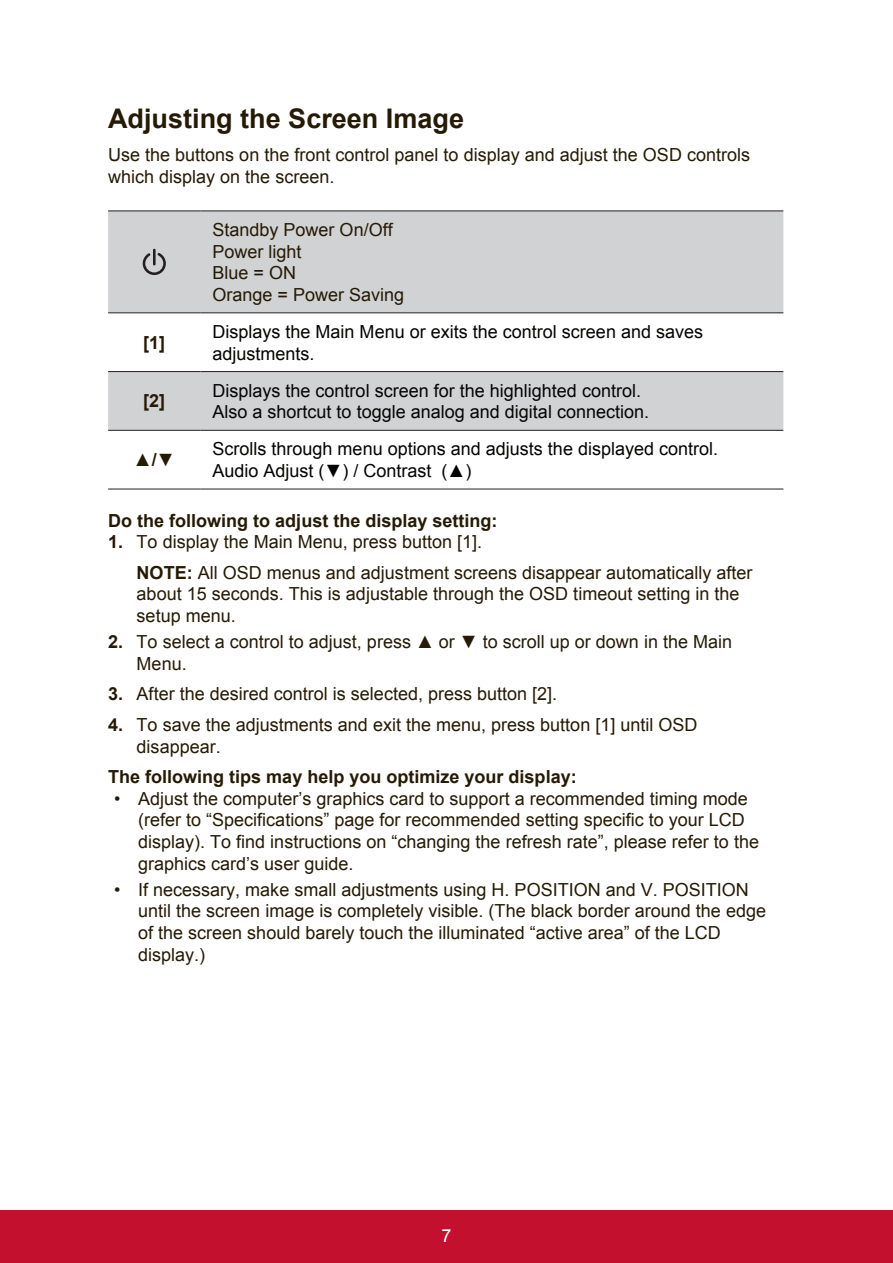
<style>
.page{position:relative;width:893px;height:1263px;background:#fff}
.page>*{position:absolute;margin:0;border:0;box-sizing:border-box;transform-origin:0 0}
.t1{font:700 27px "Arial";color:#251a05}
.t2{font:18px/21.6px "Arial";color:#251a05}
.t3{font:18px/21.6px "Arial";color:#040503}
.t4{font:700 18px "Arial";color:#251a05}
.t5{font:18px "Arial";color:#fff}
.s1{font-weight:700}
</style>
<div class="page">
<div style="left:0;top:1210px;width:892px;height:53px;background:#c3102f"></div>
<svg style="left:108px;top:211px;width:675px;height:219px;fill:#d1d2d4"></svg>
<hr style="left:108px;top:210px;width:92px;height:1px;background:#231f20">
<hr style="left:200px;top:210px;width:583px;height:1px;background:#231f20">
<hr style="left:108px;top:312px;width:92px;height:1px;background:#231f20">
<hr style="left:200px;top:312px;width:583px;height:1px;background:#231f20">
<hr style="left:108px;top:371px;width:92px;height:1px;background:#231f20">
<hr style="left:200px;top:371px;width:583px;height:1px;background:#231f20">
<hr style="left:108px;top:430px;width:92px;height:1px;background:#231f20">
<hr style="left:200px;top:430px;width:583px;height:1px;background:#231f20">
<hr style="left:108px;top:488px;width:92px;height:1px;background:#231f20">
<hr style="left:200px;top:488px;width:583px;height:1px;background:#231f20">
<svg style="left:143px;top:249px;width:23px;height:26px"></svg>
<h1 class="t1" style="left:108px;top:100px;width:357px">Adjusting the Screen Image</h1>
<p class="t2" style="left:108px;top:144px;width:643px">Use the buttons on the front control panel to display and adjust the OSD controls which display on the screen.</p>
<p class="t2" style="left:212px;top:219px;width:193px">Standby Power On/Off<br>Power light<br>Blue = ON<br>Orange = Power Saving</p>
<p class="t4" style="left:143px;top:330px;width:23px">[1]</p>
<p class="t3" style="left:212px;top:321px;width:492px">Displays the Main Menu or exits the control screen and saves adjustments.</p>
<p class="t4" style="left:143px;top:389px;width:23px">[2]</p>
<p class="t3" style="left:212px;top:380px;width:438px">Displays the control screen for the highlighted control.<br>Also a shortcut to toggle analog and digital connection.</p>
<p class="t4" style="left:134px;top:448px;width:42px">▲/▼</p>
<p class="t3" style="left:212px;top:438px;width:507px">Scrolls through menu options and adjusts the displayed control.<br>Audio Adjust (▼) / Contrast (▲)</p>
<p class="t4" style="left:108px;top:508px;width:391px">Do the following to adjust the display setting:</p>
<p class="t2" style="left:137px;top:527px;width:617px;line-height:30.6px;text-indent:-28px"><span class="s1">1.</span> To display the Main Menu, press button [1].<br><span class="s1">NOTE:</span> All OSD menus and adjustment screens disappear automatically after</p>
<p class="t2" style="left:137px;top:583px;width:604px">about 15 seconds. This is adjustable through the OSD timeout setting in the setup menu.</p>
<p class="t2" style="left:137px;top:631px;width:596px;text-indent:-28px"><span class="s1">2.</span> To select a control to adjust, press ▲ or ▼ to scroll up or down in the Main<br>Menu.</p>
<p class="t2" style="left:108px;top:683px;width:450px"><span class="s1">3.</span> After the desired control is selected, press button [2].</p>
<p class="t2" style="left:137px;top:714px;width:562px;text-indent:-28px"><span class="s1">4.</span> To save the adjustments and exit the menu, press button [1] until OSD disappear.</p>
<p class="t4" style="left:108px;top:765px;width:470px">The following tips may help you optimize your display:</p>
<p class="t2" style="left:138px;top:788px;width:622px;text-indent:-24px">• Adjust the computer’s graphics card to support a recommended timing mode (refer to “Specifications” page for recommended setting specific to your LCD display). To find instructions on “changing the refresh rate”, please refer to the graphics card’s user guide.</p>
<p class="t2" style="left:138px;top:878px;width:629px;text-indent:-24px">• If necessary, make small adjustments using H. POSITION and V. POSITION until the screen image is completely visible. (The black border around the edge of the screen should barely touch the illuminated “active area” of the LCD display.)</p>
<p class="t5" style="left:441px;top:1223px;width:12px">7</p>
</div>
